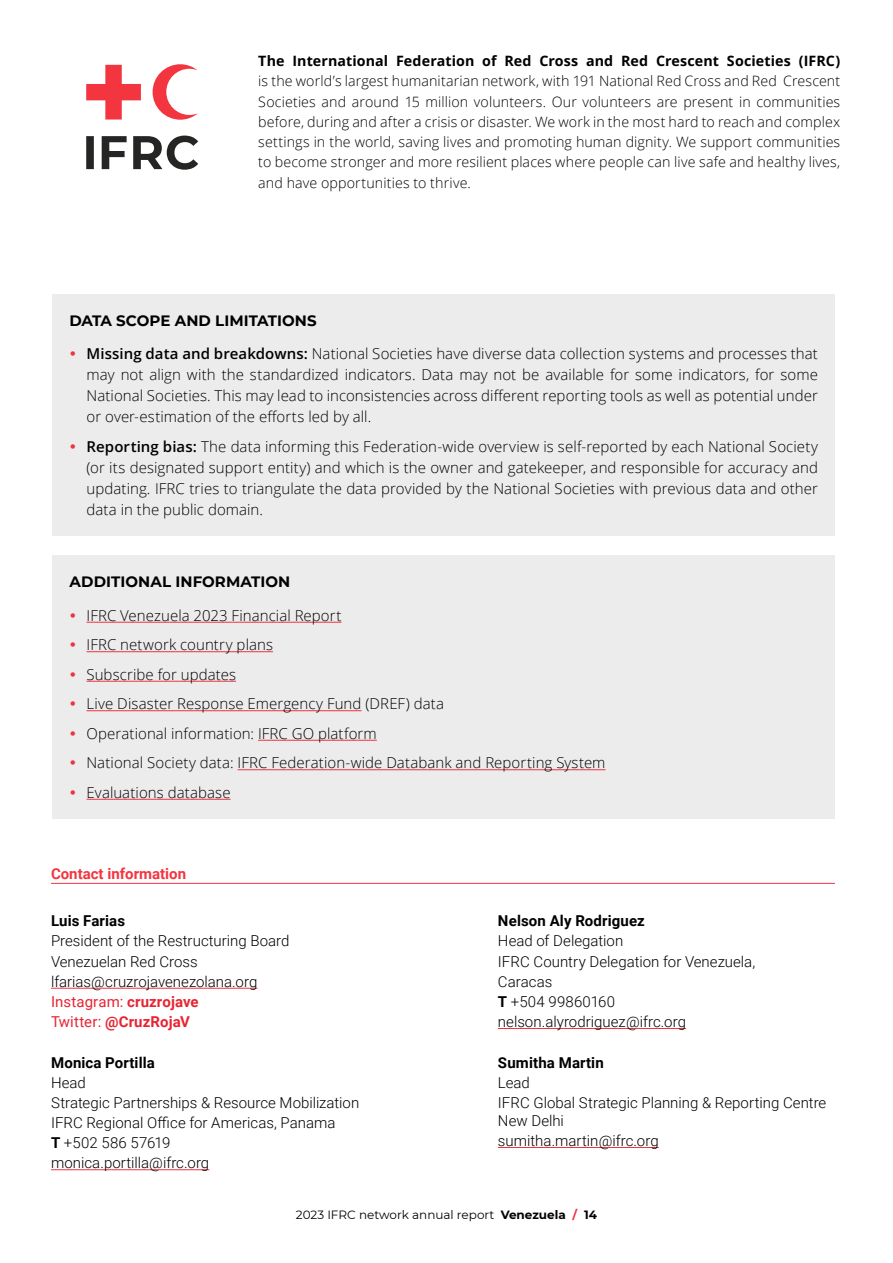
<style>
.page{position:relative;width:893px;height:1263px;background:#fff}
.page>*{position:absolute;margin:0;border:0;box-sizing:border-box;transform-origin:0 0}
.t1{font:300 15px/21px "Open Sans";letter-spacing:.005em;color:#000;text-align:justify}
.t2{font:300 15px/20.1px "Roboto";color:#000}
.t3{font:700 15px "Roboto";letter-spacing:.01em;color:#000}
.t4{font:700 15px "Montserrat";letter-spacing:.005em;color:#000}
.t5{font:700 15px "Roboto";color:#f33540}
.t6{font:300 14.25px/20.2px "Open Sans";letter-spacing:.01em;color:#000;text-align:justify}
.t7{font:700 14.25px "Open Sans";letter-spacing:.005em;color:#000}
.t8{font:12px "Montserrat";color:#000}
.s1{font-weight:600}
.s2{font-weight:400;color:#e82432}
.s3{font-weight:700;color:#e82432}
.s4{font-weight:700}
.s5{font-weight:700;color:#ef3340}
</style>
<div class="page">
<svg style="left:86px;top:65px;width:55px;height:55px"></svg>
<svg style="left:153px;top:64px;width:45px;height:56px"></svg>
<svg style="left:86px;top:136px;width:112px;height:34px"></svg>
<div style="left:53px;top:294px;width:782px;height:52px;background:#ececec"></div>
<div style="left:53px;top:339px;width:782px;height:104px;background:#ececec"></div>
<div style="left:53px;top:432px;width:782px;height:104px;background:#ececec"></div>
<div style="left:53px;top:555px;width:782px;height:53px;background:#ececec"></div>
<div style="left:53px;top:605px;width:782px;height:36px;background:#ececec"></div>
<hr style="left:87px;top:622px;width:254px;height:1px;background:#ef3340">
<div style="left:53px;top:634px;width:782px;height:37px;background:#ececec"></div>
<hr style="left:87px;top:651px;width:186px;height:1px;background:#ef3340">
<div style="left:53px;top:664px;width:782px;height:36px;background:#ececec"></div>
<hr style="left:87px;top:681px;width:149px;height:1px;background:#ef3340">
<div style="left:53px;top:693px;width:782px;height:37px;background:#ececec"></div>
<hr style="left:87px;top:710px;width:275px;height:1px;background:#ef3340">
<div style="left:53px;top:723px;width:782px;height:36px;background:#ececec"></div>
<hr style="left:258px;top:740px;width:119px;height:1px;background:#ef3340">
<div style="left:53px;top:752px;width:782px;height:37px;background:#ececec"></div>
<hr style="left:238px;top:769px;width:368px;height:1px;background:#ef3340">
<div style="left:53px;top:782px;width:782px;height:36px;background:#ececec"></div>
<hr style="left:87px;top:799px;width:144px;height:1px;background:#ef3340">
<hr style="left:51px;top:988px;width:206px;height:1px;background:#ef3340">
<hr style="left:51px;top:1169px;width:158px;height:1px;background:#ef3340">
<hr style="left:498px;top:1028px;width:188px;height:1px;background:#ef3340">
<hr style="left:498px;top:1147px;width:161px;height:1px;background:#ef3340">
<hr style="left:51px;top:883px;width:784px;height:1px;background:#f33540">
<p class="t7" style="left:258px;top:51px;width:583px">The International Federation of Red Cross and Red Crescent Societies (IFRC)</p>
<p class="t6" style="left:258px;top:71px;width:583px">is the world’s largest humanitarian network, with 191 National Red Cross and Red Crescent Societies and around 15 million volunteers. Our volunteers are present in communities before, during and after a crisis or disaster. We work in the most hard to reach and complex settings in the world, saving lives and promoting human dignity. We support communities to become stronger and more resilient places where people can live safe and healthy lives, and have opportunities to thrive.</p>
<p class="t4" style="left:70px;top:309px;width:249px">DATA SCOPE AND LIMITATIONS</p>
<p class="t1" style="left:87px;top:343px;width:733px"><span class="s1">Missing data and breakdowns:</span> National Societies have diverse data collection systems and processes that may not align with the standardized indicators. Data may not be available for some indicators, for some National Societies. This may lead to inconsistencies across different reporting tools as well as potential under or over-estimation of the efforts led by all.</p>
<p class="t1" style="left:87px;top:436px;width:733px"><span class="s1">Reporting bias:</span> The data informing this Federation-wide overview is self-reported by each National Society (or its designated support entity) and which is the owner and gatekeeper, and responsible for accuracy and updating. IFRC tries to triangulate the data provided by the National Societies with previous data and other data in the public domain.</p>
<p class="t4" style="left:70px;top:571px;width:222px">ADDITIONAL INFORMATION</p>
<p class="t1" style="left:87px;top:600px;width:520px;line-height:29.5px;text-align:left">IFRC Venezuela 2023 Financial Report<br>IFRC network country plans<br>Subscribe for updates<br>Live Disaster Response Emergency Fund (DREF) data<br>Operational information: IFRC GO platform<br>National Society data: IFRC Federation-wide Databank and Reporting System Evaluations database</p>
<p class="t5" style="left:51px;top:863px;width:137px">Contact information</p>
<p class="t3" style="left:51px;top:910px;width:76px">Luis Farias</p>
<p class="t2" style="left:51px;top:930px;width:240px">President of the Restructuring Board<br>Venezuelan Red Cross lfarias@cruzrojavenezolana.org<br><span class="s2">Instagram:</span> <span class="s3">cruzrojave<br></span><span class="s2">Twitter:</span> <span class="s3">@CruzRojaV</span></p>
<p class="t3" style="left:51px;top:1052px;width:105px">Monica Portilla</p>
<p class="t2" style="left:51px;top:1072px;width:310px">Head<br>Strategic Partnerships &amp; Resource Mobilization<br>IFRC Regional Office for Americas, Panama<br><span class="s4">T</span> +502 586 57619<br>monica.portilla@ifrc.org</p>
<p class="t3" style="left:498px;top:910px;width:148px">Nelson Aly Rodriguez</p>
<p class="t2" style="left:498px;top:930px;width:259px">Head of Delegation<br>IFRC Country Delegation for Venezuela,<br>Caracas<br><span class="s4">T</span> +504 99860160 nelson.alyrodriguez@ifrc.org</p>
<p class="t3" style="left:498px;top:1052px;width:107px">Sumitha Martin</p>
<p class="t2" style="left:498px;top:1072px;width:330px">Lead<br>IFRC Global Strategic Planning &amp; Reporting Centre</p>
<p class="t2" style="left:498px;top:1110px;width:162px">New Delhi sumitha.martin@ifrc.org</p>
<p class="t8" style="left:296px;top:1206px;width:303px">2023 IFRC network annual report <span class="s4">Venezuela</span> <span class="s5">/</span> <span class="s4">14</span></p>
</div>
